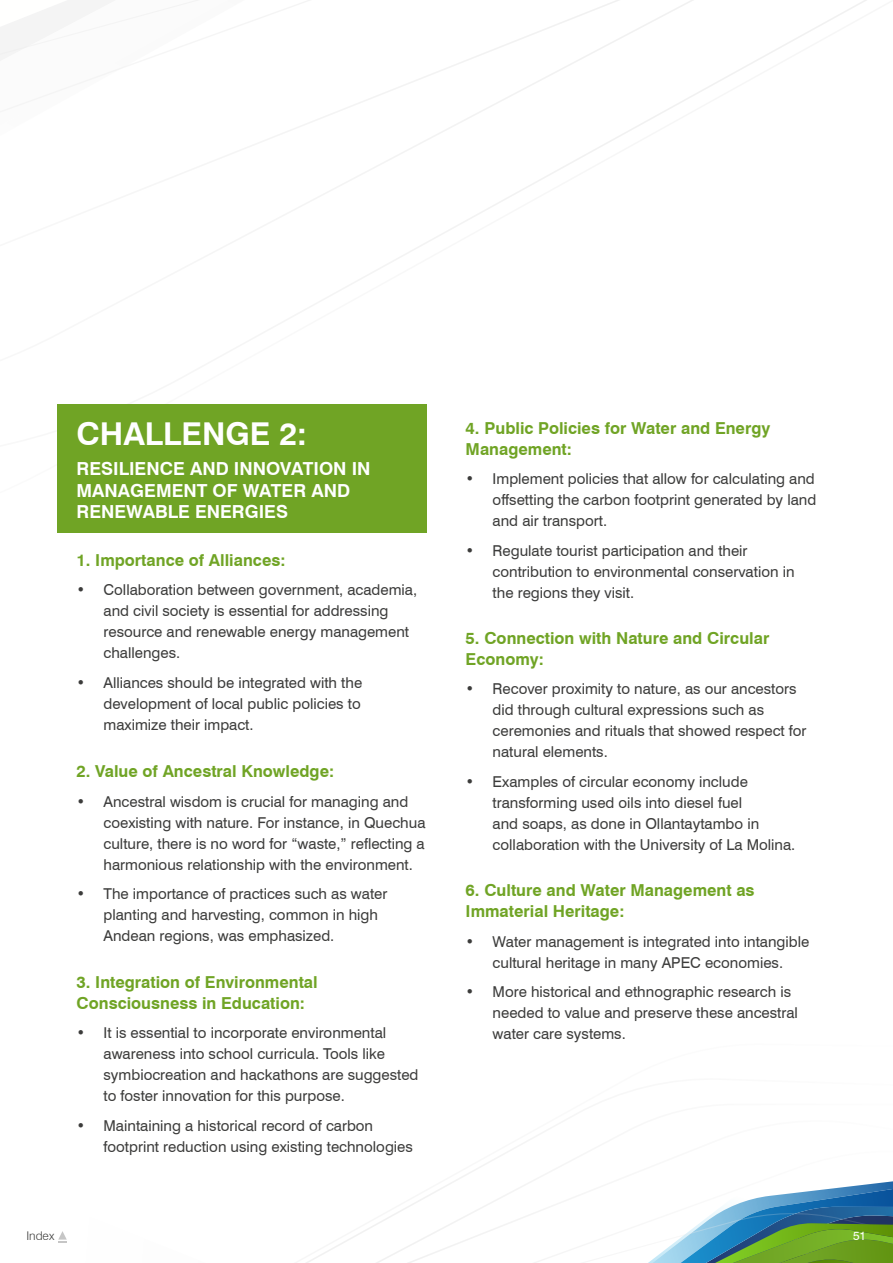
<style>
.page{position:relative;width:893px;height:1263px;background:#fff}
.page>*{position:absolute;margin:0;border:0;box-sizing:border-box;transform-origin:0 0}
.t1{font:700 31.5px "Swiss 721 BT";color:#fff}
.t2{font:700 18px/21.6px "Swiss 721 BT";color:#fff}
.t3{font:700 16.5px/21px "Swiss 721 BT";color:#70a425}
.t4{font:15px/21px "Swiss 721 BT";color:#3c3c3b}
.t5{font:300 12px "Swiss 721 BT";color:#3c3c3b}
.t6{font:12px "Swiss 721 BT";color:#fff}
</style>
<div class="page">
<svg style="left:507px;top:1151px;width:386px;height:112px"></svg>
<svg style="left:0;top:0;width:866px;height:310px"></svg>
<div style="left:57px;top:404px;width:370px;height:129px;background:#70a425"></div>
<svg style="left:58px;top:1231px;width:9px;height:12px"></svg>
<h1 class="t1" style="left:77px;top:412px;width:232px">CHALLENGE 2:</h1>
<p class="t2" style="left:77px;top:457px;width:295px">RESILIENCE AND INNOVATION IN<br>MANAGEMENT OF WATER AND<br>RENEWABLE ENERGIES</p>
<p class="t3" style="left:77px;top:549px;width:210px">1. Importance of Alliances:</p>
<p class="t4" style="left:104px;top:579px;width:315px;text-indent:-27px">• Collaboration between government, academia, and civil society is essential for addressing resource and renewable energy management challenges.</p>
<p class="t4" style="left:104px;top:671px;width:260px;text-align:justify;text-indent:-27px">• Alliances should be integrated with the development of local public policies to maximize their impact.</p>
<p class="t3" style="left:77px;top:760px;width:259px">2. Value of Ancestral Knowledge:</p>
<p class="t4" style="left:104px;top:790px;width:323px;text-indent:-27px">• Ancestral wisdom is crucial for managing and coexisting with nature. For instance, in Quechua culture, there is no word for “waste,” reflecting a harmonious relationship with the environment.</p>
<p class="t4" style="left:104px;top:883px;width:285px;text-indent:-27px">• The importance of practices such as water planting and harvesting, common in high<br>Andean regions, was emphasized.</p>
<p class="t3" style="left:77px;top:971px;width:243px">3. Integration of Environmental<br>Consciousness in Education:</p>
<p class="t4" style="left:104px;top:1022px;width:316px;text-indent:-27px">• It is essential to incorporate environmental awareness into school curricula. Tools like symbiocreation and hackathons are suggested to foster innovation for this purpose.</p>
<p class="t4" style="left:104px;top:1114px;width:311px;text-indent:-27px">• Maintaining a historical record of carbon footprint reduction using existing technologies</p>
<p class="t3" style="left:466px;top:417px;width:306px">4. Public Policies for Water and Energy<br>Management:</p>
<p class="t4" style="left:493px;top:468px;width:325px;text-align:justify;text-indent:-27px">• Implement policies that allow for calculating and offsetting the carbon footprint generated by land and air transport.</p>
<p class="t4" style="left:493px;top:539px;width:303px;text-indent:-27px">• Regulate tourist participation and their contribution to environmental conservation in the regions they visit.</p>
<p class="t3" style="left:466px;top:627px;width:305px">5. Connection with Nature and Circular<br>Economy:</p>
<p class="t4" style="left:493px;top:678px;width:315px;text-indent:-27px">• Recover proximity to nature, as our ancestors did through cultural expressions such as ceremonies and rituals that showed respect for natural elements.</p>
<p class="t4" style="left:493px;top:770px;width:304px;text-indent:-27px">• Examples of circular economy include transforming used oils into diesel fuel<br>and soaps, as done in Ollantaytambo in collaboration with the University of La Molina.</p>
<p class="t3" style="left:466px;top:879px;width:290px">6. Culture and Water Management as<br>Immaterial Heritage:</p>
<p class="t4" style="left:466px;top:930px;width:345px;text-align:center">• Water management is integrated into intangible cultural heritage in many APEC economies.</p>
<p class="t4" style="left:493px;top:981px;width:307px;text-indent:-27px">• More historical and ethnographic research is needed to value and preserve these ancestral water care systems.</p>
<p class="t5" style="left:26px;top:1229px;width:29px">Index</p>
<p class="t6" style="left:853px;top:1228px;width:15px">51</p>
</div>
